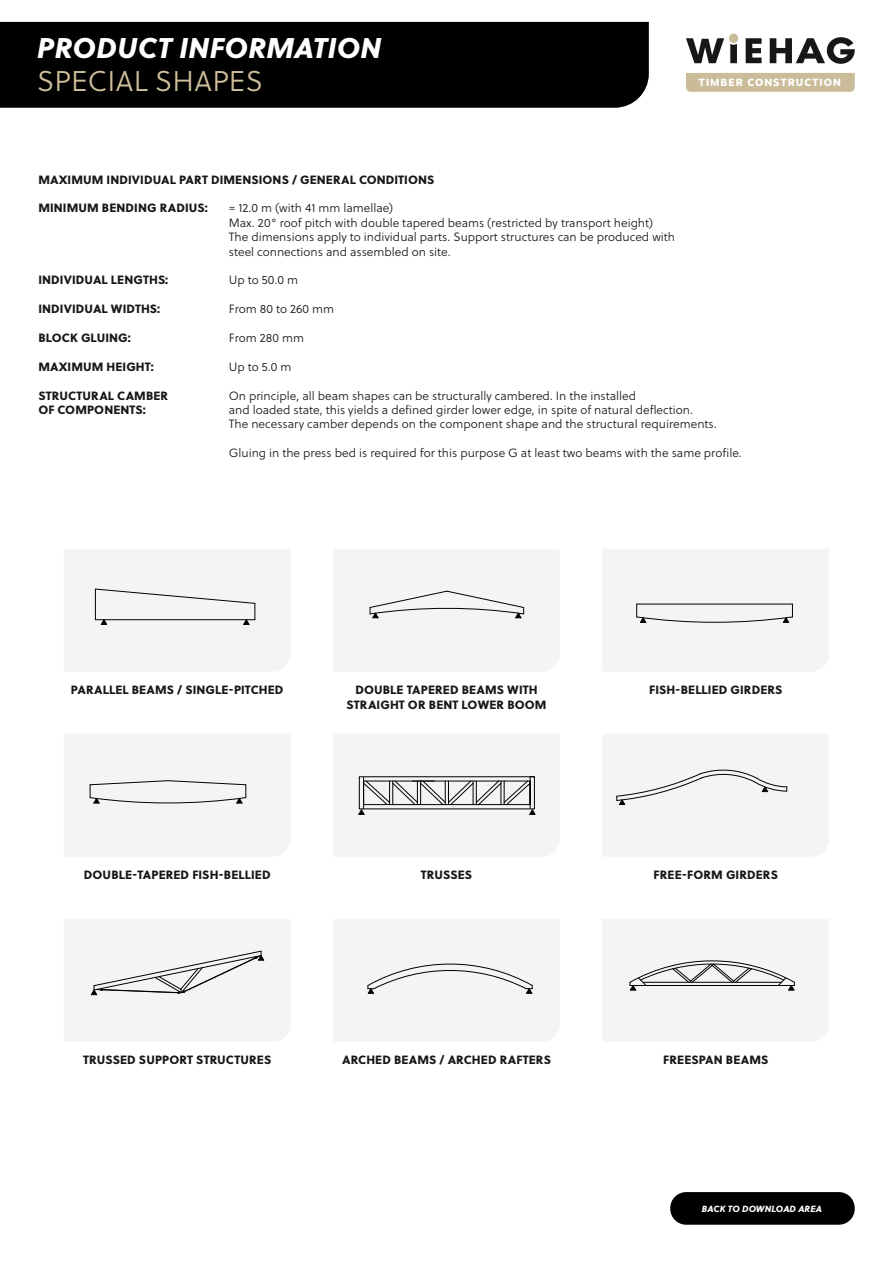
<style>
.page{position:relative;width:893px;height:1263px;background:#fff}
.page>*{position:absolute;margin:0;border:0;box-sizing:border-box;transform-origin:0 0}
.t1{font:italic 28.5px "Soleil Xb";letter-spacing:.01em;color:#fff}
.t2{font:28.5px "Soleil Lt";letter-spacing:.01em;color:#cfbe9b}
.t3{font:12px/14.4px "Soleil Lt";color:#171717}
.t4{font:12px/14.4px "Soleil Xb";letter-spacing:.01em;color:#171717;text-align:center}
.t5{font:800 10.5px "Motiva Sans";letter-spacing:.09em;color:#fff}
.t6{font:italic 9px "Soleil Xb";letter-spacing:.01em;color:#fff}
</style>
<div class="page">
<div style="left:0;top:22px;width:649px;height:86px;background:#000"></div>
<svg style="left:686px;top:38px;width:38px;height:25px"></svg>
<svg style="left:746px;top:38px;width:16px;height:25px"></svg>
<svg style="left:770px;top:37px;width:85px;height:27px"></svg>
<svg style="left:730px;top:44px;width:7px;height:19px"></svg>
<div style="left:729px;top:34px;width:9px;height:9px;background:#cbbc99;border-radius:50%"></div>
<div style="left:686px;top:73px;width:169px;height:19px;background:#cbbc99"></div>
<div style="left:670px;top:1192px;width:185px;height:33px;background:#000;border-radius:16px"></div>
<div style="left:64px;top:549px;width:226px;height:122px;background:#f5f4f4"></div>
<div style="left:334px;top:549px;width:225px;height:122px;background:#f5f4f4"></div>
<div style="left:603px;top:549px;width:226px;height:122px;background:#f5f4f4"></div>
<hr style="left:637px;top:604px;width:155px;height:1px;background:#000">
<div style="left:64px;top:734px;width:226px;height:122px;background:#f5f4f4"></div>
<svg style="left:334px;top:734px;width:225px;height:122px"></svg>
<hr style="left:363px;top:777px;width:1px;height:32px;background:#000">
<hr style="left:530px;top:777px;width:1px;height:32px;background:#000">
<div style="left:603px;top:734px;width:226px;height:122px;background:#f5f4f4"></div>
<div style="left:64px;top:919px;width:226px;height:122px;background:#f5f4f4"></div>
<div style="left:334px;top:919px;width:225px;height:122px;background:#f5f4f4"></div>
<div style="left:603px;top:919px;width:226px;height:122px;background:#f5f4f4"></div>
<h1 class="t1" style="left:37px;top:30px;width:346px">PRODUCT INFORMATION</h1>
<h1 class="t2" style="left:37px;top:64px;width:227px">SPECIAL SHAPES</h1>
<p class="t5" style="left:699px;top:74px;width:144px">TIMBER CONSTRUCTION</p>
<p class="t4" style="left:38px;top:172px;width:398px">MAXIMUM INDIVIDUAL PART DIMENSIONS / GENERAL CONDITIONS</p>
<p class="t4" style="left:38px;top:201px;width:171px">MINIMUM BENDING RADIUS:</p>
<p class="t3" style="left:229px;top:201px;width:448px">= 12.0 m (with 41 mm lamellae)<br>Max. 20° roof pitch with double tapered beams (restricted by transport height)<br>The dimensions apply to individual parts. Support structures can be produced with steel connections and assembled on site.</p>
<p class="t4" style="left:38px;top:273px;width:131px">INDIVIDUAL LENGTHS:</p>
<p class="t3" style="left:229px;top:273px;width:71px">Up to 50.0 m</p>
<p class="t4" style="left:38px;top:302px;width:123px">INDIVIDUAL WIDTHS:</p>
<p class="t3" style="left:229px;top:302px;width:107px">From 80 to 260 mm</p>
<p class="t4" style="left:38px;top:331px;width:94px">BLOCK GLUING:</p>
<p class="t3" style="left:229px;top:331px;width:77px">From 280 mm</p>
<p class="t4" style="left:38px;top:359px;width:117px">MAXIMUM HEIGHT:</p>
<p class="t3" style="left:229px;top:360px;width:64px">Up to 5.0 m</p>
<p class="t4" style="left:38px;top:388px;width:131px">STRUCTURAL CAMBER</p>
<p class="t3" style="left:229px;top:389px;width:409px">On principle, all beam shapes can be structurally cambered. In the installed</p>
<p class="t4" style="left:38px;top:403px;width:109px">OF COMPONENTS:</p>
<p class="t3" style="left:229px;top:403px;width:490px">and loaded state, this yields a defined girder lower edge, in spite of natural deflection.<br>The necessary camber depends on the component shape and the structural requirements.</p>
<p class="t3" style="left:229px;top:446px;width:515px">Gluing in the press bed is required for this purpose G at least two beams with the same profile.</p>
<p class="t4" style="left:71px;top:683px;width:214px">PARALLEL BEAMS / SINGLE-PITCHED</p>
<p class="t4" style="left:346px;top:683px;width:202px">DOUBLE TAPERED BEAMS WITH<br>STRAIGHT OR BENT LOWER BOOM</p>
<p class="t4" style="left:649px;top:683px;width:135px">FISH-BELLIED GIRDERS</p>
<p class="t4" style="left:84px;top:867px;width:188px">DOUBLE-TAPERED FISH-BELLIED</p>
<p class="t4" style="left:421px;top:867px;width:53px">TRUSSES</p>
<p class="t4" style="left:654px;top:867px;width:126px">FREE-FORM GIRDERS</p>
<p class="t4" style="left:83px;top:1052px;width:190px">TRUSSED SUPPORT STRUCTURES</p>
<p class="t4" style="left:342px;top:1052px;width:210px">ARCHED BEAMS / ARCHED RAFTERS</p>
<p class="t4" style="left:663px;top:1052px;width:107px">FREESPAN BEAMS</p>
<p class="t6" style="left:702px;top:1203px;width:121px">BACK TO DOWNLOAD AREA</p>
</div>
